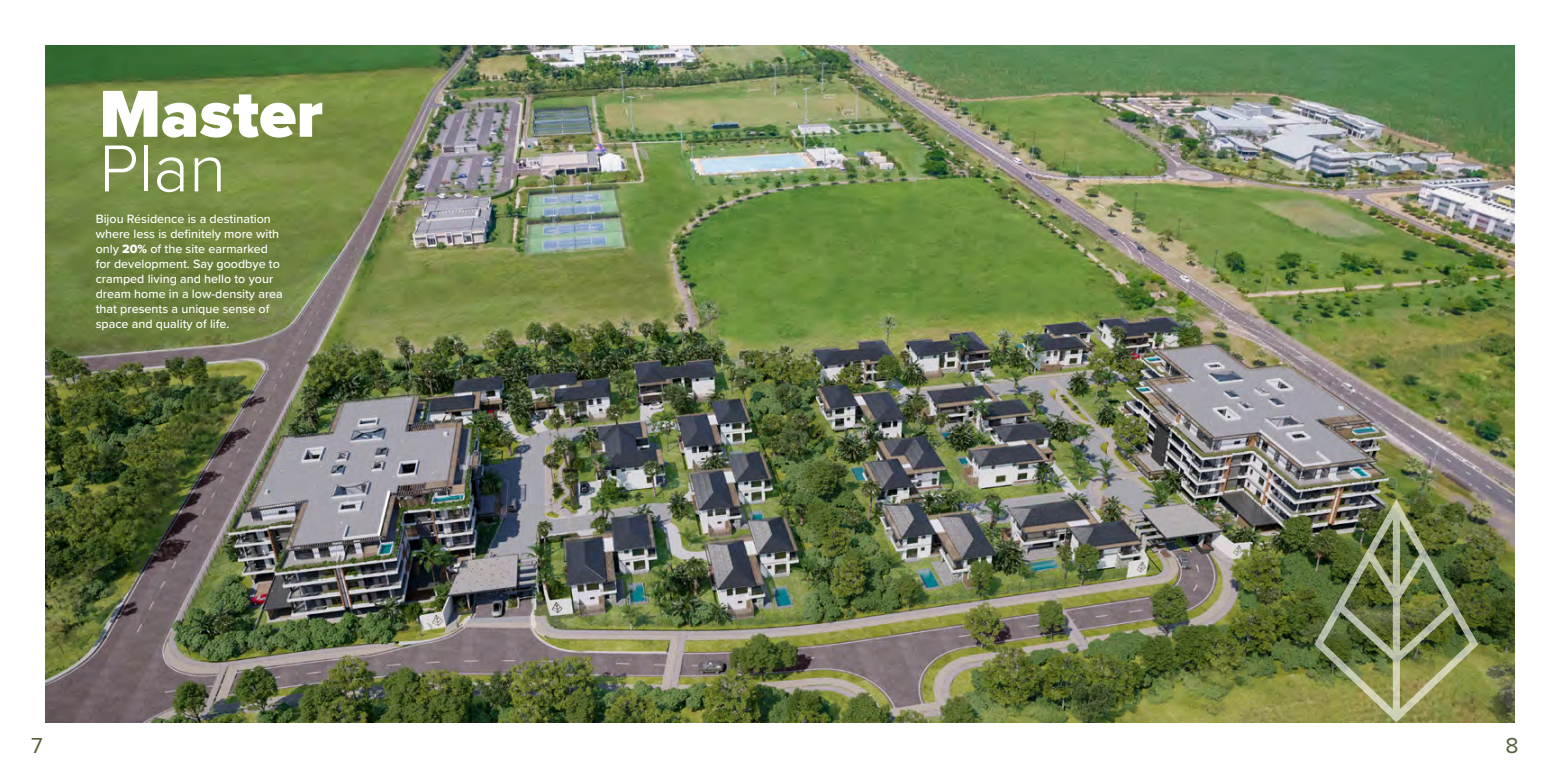
<style>
.page{position:relative;width:1560px;height:780px;background:#fff}
.page>*{position:absolute;margin:0;border:0;box-sizing:border-box;transform-origin:0 0}
.t1{font:900 68.75px "Proxima Nova";color:#fff}
.t2{font:300 68.75px "Proxima Nova";color:#fff}
.t3{font:22.5px "Proxima Nova";color:#55613d}
.t4{font:500 12.5px/15px "Proxima Nova";color:#fff}
.s1{font-family:"Proxima Nova Extrabld";font-weight:400}
</style>
<div class="page">
<img style="left:45px;top:45px;width:1469px;height:677px">
<img style="left:1313px;top:499px;width:165px;height:223px">
<h1 class="t1" style="left:99px;top:63px;width:225px">Master</h1>
<h1 class="t2" style="left:99px;top:117px;width:128px">Plan</h1>
<p class="t4" style="left:96px;top:210px;width:189px">Bijou Résidence is a destination where less is definitely more with only <span class="s1">20%</span> of the site earmarked for development. Say goodbye to cramped living and hello to your dream home in a low-density area that presents a unique sense of space and quality of life.</p>
<h2 class="t3" style="left:31px;top:728px;width:13px">7</h2>
<h2 class="t3" style="left:1505px;top:728px;width:15px">8</h2>
</div>
